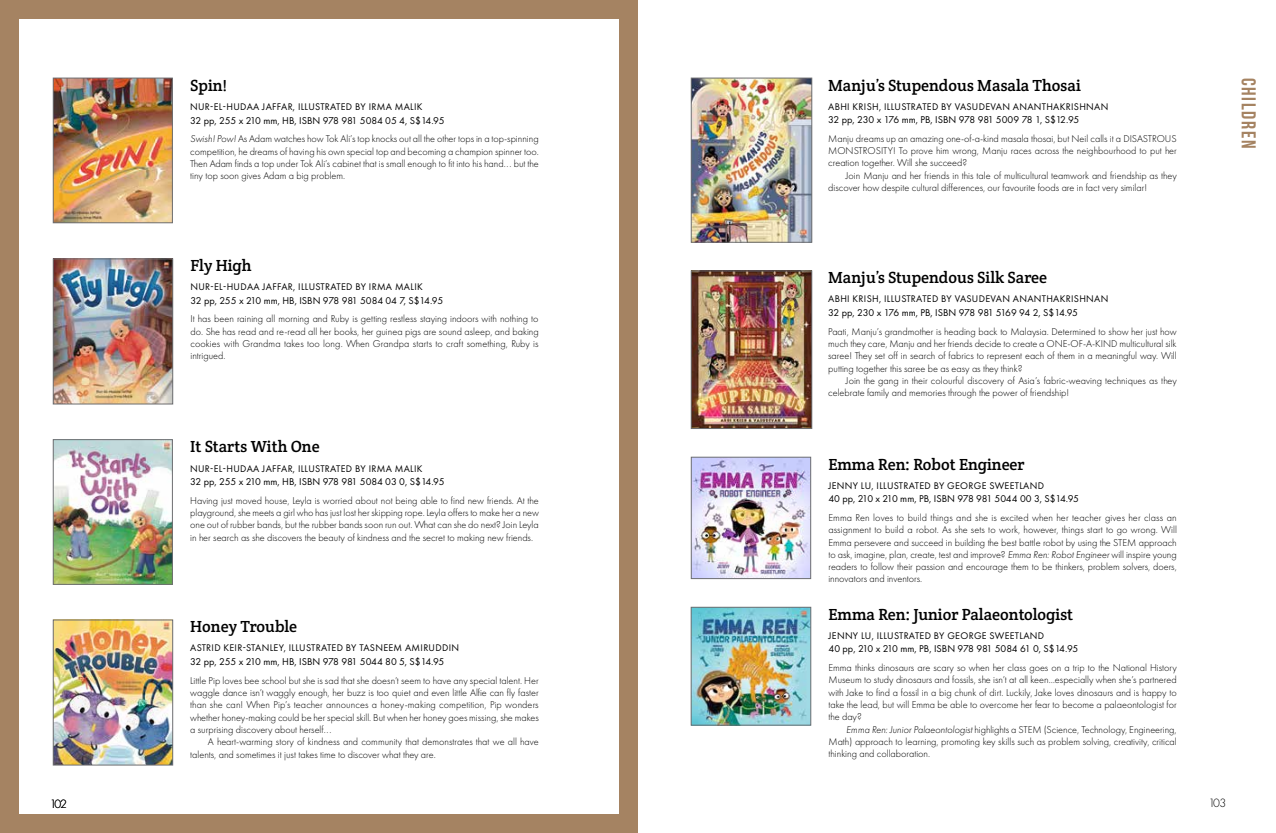
<style>
.page{position:relative;width:1276px;height:833px;background:#fff}
.page>*{position:absolute;margin:0;border:0;box-sizing:border-box;transform-origin:0 0}
.t1{font:20px "Bebas Neue";letter-spacing:.08em;color:#a58362}
.t2{font:16.25px "Crete Round";color:#000}
.t3{font:300 12.5px "Futura PT";letter-spacing:-.125em;color:#000}
.t4{font:300 10.25px/12.2px "Futura PT";color:#000;text-align:justify}
.t5{font:10.25px "Futura PT";letter-spacing:-.025em;color:#000}
.t6{font:10px "Futura PT";letter-spacing:.03em;color:#000}
.s1{font-weight:400}
.s2{font-style:italic}
</style>
<div class="page">
<div style="left:0;top:0;width:638px;height:833px;background:#a58362"></div>
<div style="left:19px;top:19px;width:599px;height:794px;background:#fff"></div>
<img style="left:55px;top:441px;width:116px;height:141px">
<div style="left:53px;top:439px;width:120px;height:145px;border:1px solid #6d6e71"></div>
<img style="left:55px;top:261px;width:116px;height:141px">
<div style="left:53px;top:259px;width:120px;height:145px;border:1px solid #6d6e71"></div>
<img style="left:55px;top:80px;width:116px;height:141px">
<div style="left:53px;top:78px;width:120px;height:145px;border:1px solid #6d6e71"></div>
<img style="left:55px;top:622px;width:116px;height:141px">
<div style="left:53px;top:620px;width:120px;height:145px;border:1px solid #6d6e71"></div>
<img style="left:693px;top:459px;width:116px;height:118px">
<div style="left:691px;top:457px;width:120px;height:122px;border:1px solid #6d6e71"></div>
<img style="left:693px;top:609px;width:116px;height:114px">
<div style="left:691px;top:607px;width:120px;height:118px;border:1px solid #6d6e71"></div>
<img style="left:693px;top:80px;width:117px;height:160px">
<div style="left:691px;top:78px;width:121px;height:164px;border:1px solid #6d6e71"></div>
<img style="left:693px;top:273px;width:117px;height:154px">
<div style="left:691px;top:271px;width:121px;height:158px;border:1px solid #6d6e71"></div>
<h2 class="t2" style="left:190px;top:75px;width:38px">Spin!</h2>
<p class="t6" style="left:190px;top:101px;width:234px">NUR-EL-HUDAA JAFFAR, ILLUSTRATED BY IRMA MALIK</p>
<p class="t4" style="left:190px;top:111px;width:350px;line-height:18.5px"><span class="s1">32 pp, 255 x 210 mm, HB, ISBN 978 981 5084 05 4, S$14.95<br></span><span class="s2">Swish! Pow!</span> As Adam watches how Tok Ali’s top knocks out all the other tops in a top-spinning</p>
<p class="t4" style="left:190px;top:145px;width:350px">competition, he dreams of having his own special top and becoming a champion spinner too.<br>Then Adam finds a top under Tok Ali’s cabinet that is small enough to fit into his hand... but the tiny top soon gives Adam a big problem.</p>
<h2 class="t2" style="left:828px;top:74px;width:254px">Manju’s Stupendous Masala Thosai</h2>
<p class="t6" style="left:828px;top:100px;width:282px">ABHI KRISH, ILLUSTRATED BY VASUDEVAN ANANTHAKRISHNAN</p>
<p class="t5" style="left:828px;top:114px;width:252px">32 pp, 230 x 176 mm, PB, ISBN 978 981 5009 78 1, S$12.95</p>
<p class="t4" style="left:828px;top:132px;width:350px">Manju dreams up an amazing one-of-a-kind masala thosai, but Neil calls it a DISASTROUS MONSTROSITY! To prove him wrong, Manju races across the neighbourhood to put her creation together. Will she succeed?</p>
<p class="t4" style="left:828px;top:169px;width:350px;text-indent:18px">Join Manju and her friends in this tale of multicultural teamwork and friendship as they discover how despite cultural differences, our favourite foods are in fact very similar!</p>
<h1 class="t1" style="left:1259px;top:78px;width:72px;rotate:90deg">children</h1>
<h2 class="t2" style="left:190px;top:255px;width:63px">Fly High</h2>
<p class="t6" style="left:191px;top:281px;width:234px">NUR-EL-HUDAA JAFFAR, ILLUSTRATED BY IRMA MALIK</p>
<p class="t5" style="left:190px;top:294px;width:254px">32 pp, 255 x 210 mm, HB, ISBN 978 981 5084 04 7, S$14.95</p>
<p class="t4" style="left:190px;top:313px;width:350px">It has been raining all morning and Ruby is getting restless staying indoors with nothing to do. She has read and re-read all her books, her guinea pigs are sound asleep, and baking cookies with Grandma takes too long. When Grandpa starts to craft something, Ruby is intrigued.</p>
<h2 class="t2" style="left:190px;top:436px;width:131px">It Starts With One</h2>
<p class="t6" style="left:190px;top:462px;width:234px">NUR-EL-HUDAA JAFFAR, ILLUSTRATED BY IRMA MALIK</p>
<p class="t5" style="left:190px;top:476px;width:256px">32 pp, 255 x 210 mm, HB, ISBN 978 981 5084 03 0, S$14.95</p>
<p class="t4" style="left:190px;top:494px;width:350px">Having just moved house, Leyla is worried about not being able to find new friends. At the playground, she meets a girl who has just lost her skipping rope. Leyla offers to make her a new one out of rubber bands, but the rubber bands soon run out. What can she do next? Join Leyla in her search as she discovers the beauty of kindness and the secret to making new friends.</p>
<h2 class="t2" style="left:190px;top:616px;width:108px">Honey Trouble</h2>
<p class="t6" style="left:190px;top:642px;width:270px">ASTRID KEIR-STANLEY, ILLUSTRATED BY TASNEEM AMIRUDDIN</p>
<p class="t5" style="left:190px;top:655px;width:256px">32 pp, 255 x 210 mm, HB, ISBN 978 981 5044 80 5, S$14.95</p>
<p class="t4" style="left:190px;top:674px;width:350px">Little Pip loves bee school but she is sad that she doesn’t seem to have any special talent. Her waggle dance isn’t waggly enough, her buzz is too quiet and even little Alfie can fly faster than she can! When Pip’s teacher announces a honey-making competition, Pip wonders whether honey-making could be her special skill. But when her honey goes missing, she makes a surprising discovery about herself...</p>
<p class="t4" style="left:190px;top:736px;width:350px;text-indent:18px">A heart-warming story of kindness and community that demonstrates that we all have talents, and sometimes it just takes time to discover what they are.</p>
<h2 class="t2" style="left:828px;top:267px;width:220px">Manju’s Stupendous Silk Saree</h2>
<p class="t6" style="left:828px;top:293px;width:282px">ABHI KRISH, ILLUSTRATED BY VASUDEVAN ANANTHAKRISHNAN</p>
<p class="t5" style="left:828px;top:307px;width:251px">32 pp, 230 x 176 mm, PB, ISBN 978 981 5169 94 2, S$14.95</p>
<p class="t4" style="left:828px;top:325px;width:350px">Paati, Manju’s grandmother is heading back to Malaysia. Determined to show her just how much they care, Manju and her friends decide to create a ONE-OF-A-KIND multicultural silk saree! They set off in search of fabrics to represent each of them in a meaningful way. Will putting together this saree be as easy as they think?</p>
<p class="t4" style="left:828px;top:374px;width:350px;text-indent:18px">Join the gang in their colourful discovery of Asia’s fabric-weaving techniques as they celebrate family and memories through the power of friendship!</p>
<h2 class="t2" style="left:828px;top:453px;width:198px">Emma Ren: Robot Engineer</h2>
<p class="t6" style="left:828px;top:479px;width:217px">JENNY LU, ILLUSTRATED BY GEORGE SWEETLAND</p>
<p class="t5" style="left:828px;top:493px;width:252px">40 pp, 210 x 210 mm, PB, ISBN 978 981 5044 00 3, S$14.95</p>
<p class="t4" style="left:828px;top:511px;width:350px">Emma Ren loves to build things and she is excited when her teacher gives her class an assignment to build a robot. As she sets to work, however, things start to go wrong. Will Emma persevere and succeed in building the best battle robot by using the STEM approach to ask, imagine, plan, create, test and improve? <span class="s2">Emma Ren: Robot Engineer</span> will inspire young readers to follow their passion and encourage them to be thinkers, problem solvers, doers, innovators and inventors.</p>
<h2 class="t2" style="left:828px;top:603px;width:246px">Emma Ren: Junior Palaeontologist</h2>
<p class="t6" style="left:828px;top:629px;width:217px">JENNY LU, ILLUSTRATED BY GEORGE SWEETLAND</p>
<p class="t5" style="left:828px;top:643px;width:251px">40 pp, 210 x 210 mm, PB, ISBN 978 981 5084 61 0, S$14.95</p>
<p class="t4" style="left:828px;top:661px;width:350px">Emma thinks dinosaurs are scary so when her class goes on a trip to the National History Museum to study dinosaurs and fossils, she isn’t at all keen…especially when she’s partnered with Jake to find a fossil in a big chunk of dirt. Luckily, Jake loves dinosaurs and is happy to take the lead, but will Emma be able to overcome her fear to become a palaeontologist for the day?</p>
<p class="t4" style="left:828px;top:723px;width:350px;text-indent:18px"><span class="s2">Emma Ren: Junior Palaeontologist</span> highlights a STEM (Science, Technology, Engineering, Math) approach to learning, promoting key skills such as problem solving, creativity, critical thinking and collaboration.</p>
<p class="t3" style="left:50px;top:797px;width:19px">102</p>
<p class="t3" style="left:1208px;top:796px;width:19px">103</p>
</div>
